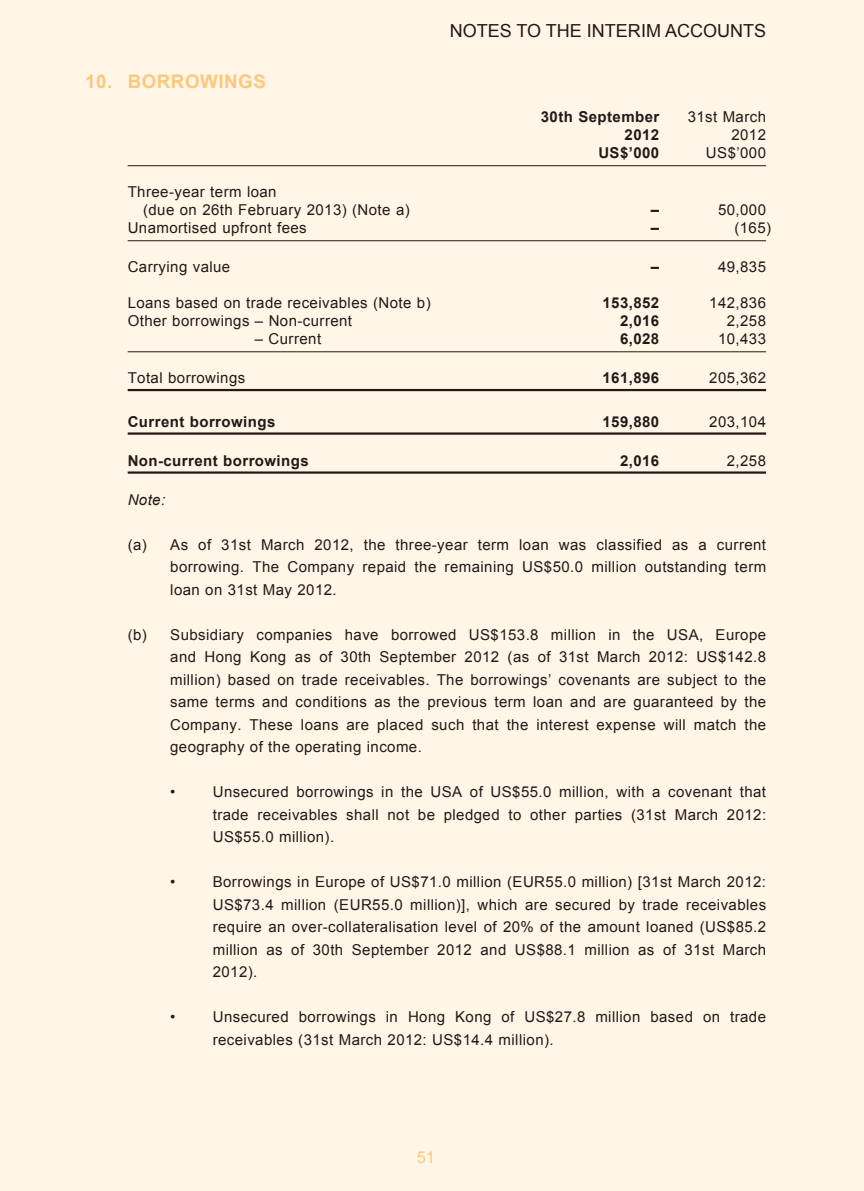
<style>
.page{position:relative;width:864px;height:1191px;background:#fff}
.page>*{position:absolute;margin:0;border:0;box-sizing:border-box;transform-origin:0 0}
.t1{font:700 18.75px "Arial";letter-spacing:.03em;color:#fac97d}
.t2{font:18px "Arial";color:#231916}
.t3{font:16.5px "Arial";color:#fac97d}
.t4{font:15px/22.5px "Arial";letter-spacing:.03em;color:#231916;text-align:justify}
.t5{font:700 15px "Arial";letter-spacing:.03em;color:#231916}
.t6{font:italic 15px "Arial";color:#231916}
</style>
<div class="page">
<div style="left:0;top:0;width:863px;height:1191px;background:#fff6e8"></div>
<hr style="left:128px;top:165px;width:637px;height:1px;background:#231916">
<hr style="left:128px;top:240px;width:637px;height:1px;background:#231916">
<hr style="left:128px;top:351px;width:637px;height:1px;background:#231916">
<hr style="left:128px;top:389px;width:637px;height:2px;background:#231916">
<hr style="left:128px;top:432px;width:637px;height:3px;background:#231916">
<hr style="left:128px;top:471px;width:637px;height:3px;background:#231916">
<p class="t1" style="left:85px;top:69px;width:182px">10. BORROWINGS</p>
<p class="t4" style="left:143px;top:183px;width:268px;line-height:18px;text-indent:-15px">Three-year term loan<br>(due on 26th February 2013) (Note a)</p>
<p class="t2" style="left:449px;top:19px;width:318px">NOTES TO THE INTERIM ACCOUNTS</p>
<p class="t5" style="left:540px;top:107px;width:120px">30th September</p>
<p class="t4" style="left:687px;top:106px;width:80px">31st March</p>
<p class="t5" style="left:624px;top:125px;width:36px">2012</p>
<p class="t4" style="left:731px;top:124px;width:36px">2012</p>
<p class="t5" style="left:598px;top:143px;width:62px">US$’000</p>
<p class="t4" style="left:705px;top:142px;width:62px">US$’000</p>
<p class="t5" style="left:650px;top:200px;width:10px">–</p>
<p class="t4" style="left:717px;top:199px;width:49px">50,000</p>
<p class="t4" style="left:128px;top:217px;width:180px">Unamortised upfront fees</p>
<p class="t5" style="left:650px;top:218px;width:10px">–</p>
<p class="t4" style="left:734px;top:217px;width:38px">(165)</p>
<p class="t4" style="left:128px;top:256px;width:104px">Carrying value</p>
<p class="t5" style="left:650px;top:257px;width:10px">–</p>
<p class="t4" style="left:717px;top:256px;width:49px">49,835</p>
<p class="t4" style="left:128px;top:292px;width:304px">Loans based on trade receivables (Note b)</p>
<p class="t5" style="left:602px;top:293px;width:58px">153,852</p>
<p class="t4" style="left:709px;top:292px;width:58px">142,836</p>
<p class="t4" style="left:128px;top:310px;width:226px">Other borrowings – Non-current</p>
<p class="t5" style="left:619px;top:311px;width:41px">2,016</p>
<p class="t4" style="left:726px;top:310px;width:41px">2,258</p>
<p class="t4" style="left:255px;top:328px;width:68px">– Current</p>
<p class="t5" style="left:619px;top:329px;width:41px">6,028</p>
<p class="t4" style="left:717px;top:328px;width:49px">10,433</p>
<p class="t4" style="left:128px;top:367px;width:119px">Total borrowings</p>
<p class="t5" style="left:602px;top:368px;width:58px">161,896</p>
<p class="t4" style="left:709px;top:367px;width:58px">205,362</p>
<p class="t5" style="left:128px;top:411px;width:149px">Current borrowings</p>
<p class="t5" style="left:602px;top:411px;width:58px">159,880</p>
<p class="t4" style="left:709px;top:410px;width:58px">203,104</p>
<p class="t5" style="left:128px;top:450px;width:182px">Non-current borrowings</p>
<p class="t5" style="left:619px;top:450px;width:41px">2,016</p>
<p class="t4" style="left:726px;top:449px;width:41px">2,258</p>
<p class="t6" style="left:128px;top:489px;width:39px">Note:</p>
<p class="t4" style="left:170px;top:533px;width:597px;text-indent:-43px">(a) As of 31st March 2012, the three-year term loan was classified as a current borrowing. The Company repaid the remaining US$50.0 million outstanding term loan on 31st May 2012.</p>
<p class="t4" style="left:170px;top:623px;width:597px;text-indent:-42px">(b) Subsidiary companies have borrowed US$153.8 million in the USA, Europe and Hong Kong as of 30th September 2012 (as of 31st March 2012: US$142.8 million) based on trade receivables. The borrowings’ covenants are subject to the same terms and conditions as the previous term loan and are guaranteed by the Company. These loans are placed such that the interest expense will match the geography of the operating income.</p>
<p class="t4" style="left:170px;top:781px;width:7px">•</p>
<p class="t4" style="left:213px;top:781px;width:554px">Unsecured borrowings in the USA of US$55.0 million, with a covenant that trade receivables shall not be pledged to other parties (31st March 2012:<br>US$55.0 million).</p>
<p class="t4" style="left:170px;top:871px;width:7px">•</p>
<p class="t4" style="left:213px;top:871px;width:554px">Borrowings in Europe of US$71.0 million (EUR55.0 million) [31st March 2012:<br>US$73.4 million (EUR55.0 million)], which are secured by trade receivables require an over-collateralisation level of 20% of the amount loaned (US$85.2 million as of 30th September 2012 and US$88.1 million as of 31st March 2012).</p>
<p class="t4" style="left:170px;top:1006px;width:7px">•</p>
<p class="t4" style="left:213px;top:1006px;width:554px">Unsecured borrowings in Hong Kong of US$27.8 million based on trade receivables (31st March 2012: US$14.4 million).</p>
<p class="t3" style="left:416px;top:1146px;width:20px">51</p>
</div>
